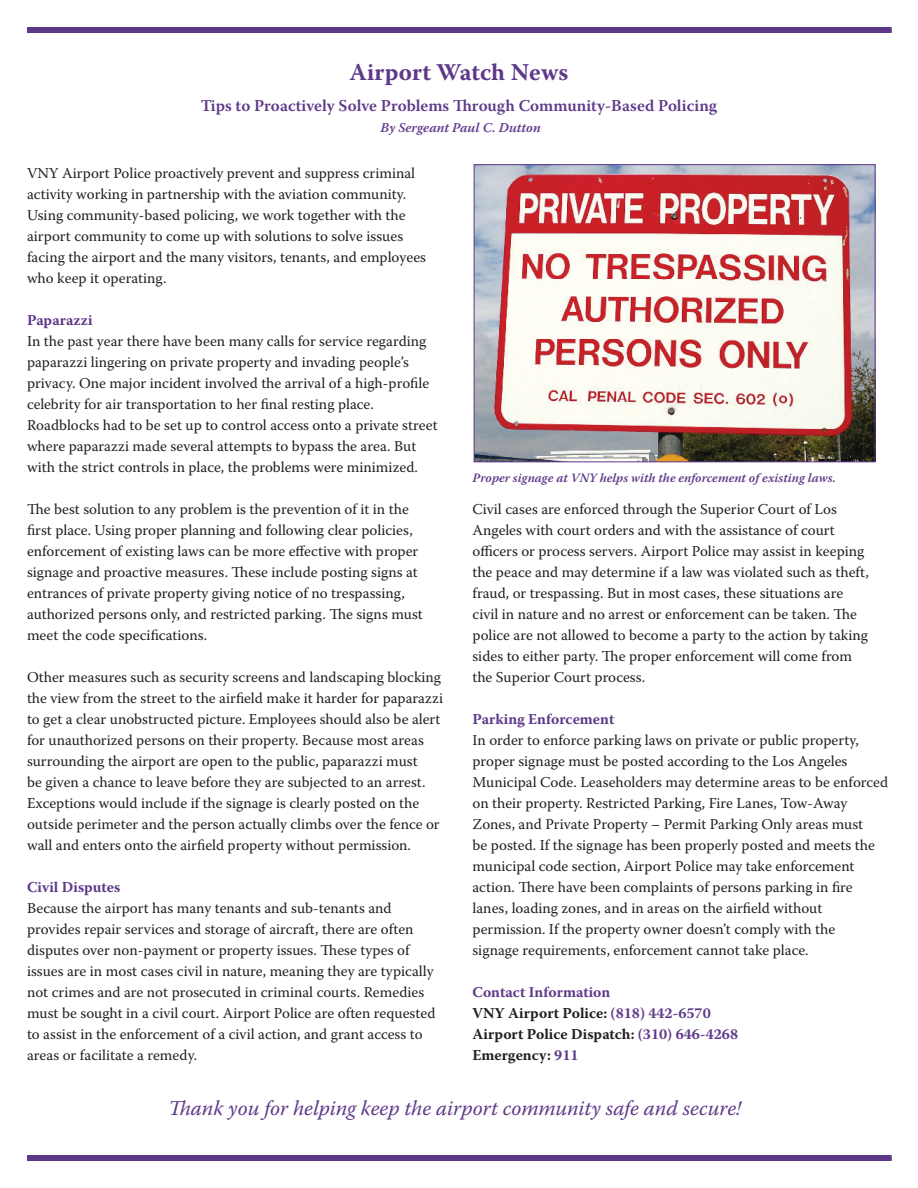
<style>
.page{position:relative;width:918px;height:1188px;background:#fff}
.page>*{position:absolute;margin:0;border:0;box-sizing:border-box;transform-origin:0 0}
.t1{font:700 24px "Warnock Pro";color:#5e398a}
.t2{font:italic 21px "Warnock Pro";color:#5e398a}
.t3{font:600 16.5px "Warnock Pro";color:#5e398a}
.t4{font:15px/21px "Warnock Pro";color:#231f20}
.t5{font:700 15px/21px "Warnock Pro";color:#231f20}
.t6{font:700 15px "Warnock Pro";color:#5e398a}
.t7{font:italic 600 13.5px "Warnock Pro";color:#5e398a}
.t8{font:italic 600 12.75px "Warnock Pro";color:#5e398a}
.s1{color:#5e398a}
</style>
<div class="page">
<div style="left:27px;top:27px;width:865px;height:6px;background:#5e398a"></div>
<div style="left:27px;top:1155px;width:865px;height:6px;background:#5e398a"></div>
<img style="left:476px;top:166px;width:397px;height:294px">
<div style="left:474px;top:164px;width:401px;height:298px;border:1px solid #5e398a"></div>
<h1 class="t1" style="left:349px;top:57px;width:221px">Airport Watch News</h1>
<p class="t3" style="left:201px;top:96px;width:518px">Tips to Proactively Solve Problems Through Community-Based Policing</p>
<p class="t7" style="left:380px;top:120px;width:162px">By Sergeant Paul C. Dutton</p>
<p class="t4" style="left:27px;top:162px;width:401px">VNY Airport Police proactively prevent and suppress criminal activity working in partnership with the aviation community.<br>Using community-based policing, we work together with the airport community to come up with solutions to solve issues facing the airport and the many visitors, tenants, and employees who keep it operating.</p>
<p class="t6" style="left:27px;top:311px;width:67px">Paparazzi</p>
<p class="t4" style="left:27px;top:330px;width:412px">In the past year there have been many calls for service regarding paparazzi lingering on private property and invading people’s privacy. One major incident involved the arrival of a high-profile celebrity for air transportation to her final resting place.<br>Roadblocks had to be set up to control access onto a private street where paparazzi made several attempts to bypass the area. But with the strict controls in place, the problems were minimized.</p>
<p class="t4" style="left:27px;top:498px;width:397px">The best solution to any problem is the prevention of it in the first place. Using proper planning and following clear policies, enforcement of existing laws can be more effective with proper signage and proactive measures. These include posting signs at entrances of private property giving notice of no trespassing, authorized persons only, and restricted parking. The signs must meet the code specifications.</p>
<p class="t4" style="left:27px;top:666px;width:418px">Other measures such as security screens and landscaping blocking the view from the street to the airfield make it harder for paparazzi to get a clear unobstructed picture. Employees should also be alert for unauthorized persons on their property. Because most areas surrounding the airport are open to the public, paparazzi must<br>be given a chance to leave before they are subjected to an arrest.<br>Exceptions would include if the signage is clearly posted on the outside perimeter and the person actually climbs over the fence or wall and enters onto the airfield property without permission.</p>
<p class="t6" style="left:27px;top:878px;width:95px">Civil Disputes</p>
<p class="t4" style="left:27px;top:897px;width:410px">Because the airport has many tenants and sub-tenants and provides repair services and storage of aircraft, there are often disputes over non-payment or property issues. These types of issues are in most cases civil in nature, meaning they are typically not crimes and are not prosecuted in criminal courts. Remedies must be sought in a civil court. Airport Police are often requested to assist in the enforcement of a civil action, and grant access to areas or facilitate a remedy.</p>
<p class="t8" style="left:472px;top:470px;width:365px">Proper signage at VNY helps with the enforcement of existing laws.</p>
<p class="t4" style="left:472px;top:498px;width:398px">Civil cases are enforced through the Superior Court of Los Angeles with court orders and with the assistance of court officers or process servers. Airport Police may assist in keeping the peace and may determine if a law was violated such as theft, fraud, or trespassing. But in most cases, these situations are civil in nature and no arrest or enforcement can be taken. The police are not allowed to become a party to the action by taking sides to either party. The proper enforcement will come from the Superior Court process.</p>
<p class="t6" style="left:472px;top:710px;width:143px">Parking Enforcement</p>
<p class="t4" style="left:472px;top:729px;width:417px">In order to enforce parking laws on private or public property, proper signage must be posted according to the Los Angeles Municipal Code. Leaseholders may determine areas to be enforced on their property. Restricted Parking, Fire Lanes, Tow-Away Zones, and Private Property – Permit Parking Only areas must<br>be posted. If the signage has been properly posted and meets the municipal code section, Airport Police may take enforcement action. There have been complaints of persons parking in fire lanes, loading zones, and in areas on the airfield without permission. If the property owner doesn’t comply with the<br>signage requirements, enforcement cannot take place.</p>
<p class="t5" style="left:472px;top:981px;width:267px"><span class="s1">Contact Information<br></span>VNY Airport Police: <span class="s1">(818) 442-6570<br></span>Airport Police Dispatch: <span class="s1">(310) 646-4268<br></span>Emergency: <span class="s1">911</span></p>
<h2 class="t2" style="left:168px;top:1095px;width:574px">Thank you for helping keep the airport community safe and secure!</h2>
</div>
